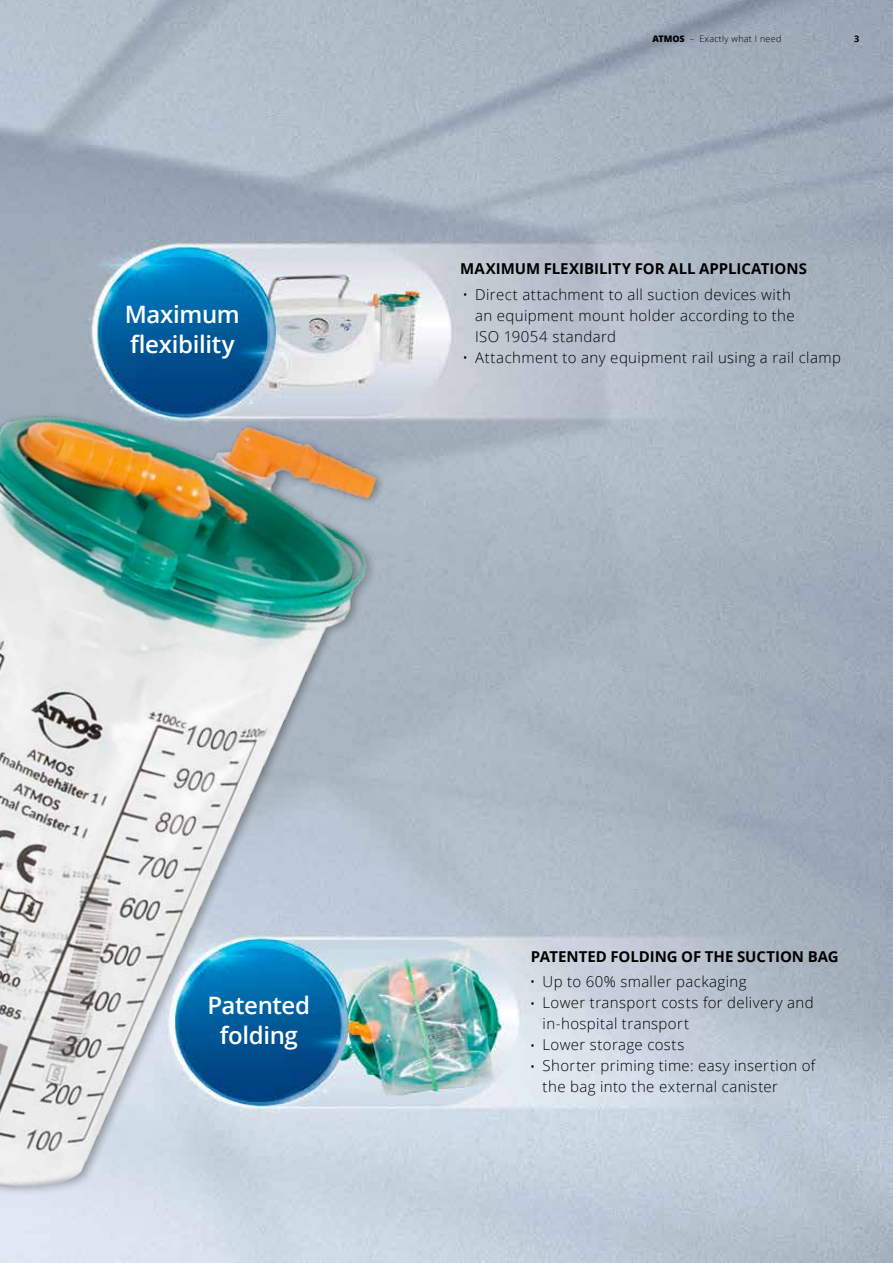
<style>
.page{position:relative;width:893px;height:1263px;background:#fff}
.page>*{position:absolute;margin:0;border:0;box-sizing:border-box;transform-origin:0 0}
.t1{font:600 24px/30px "Open Sans";letter-spacing:-.015em;color:#fff;text-align:center}
.t2{font:300 15px/21px "Open Sans";letter-spacing:.025em;color:#000}
.t3{font:700 15px "Open Sans";letter-spacing:-.005em;color:#000}
.t4{font:300 9px "Open Sans";letter-spacing:.03em;color:#000}
.t5{font:700 9px "Open Sans";color:#000}
.s1{font-weight:800}
</style>
<div class="page">
<img style="left:0;top:246px;width:516px;height:1017px">
<h1 class="t1" style="left:125px;top:299px;width:117px;text-align:left">Maximum flexibility</h1>
<p class="t4" style="left:652px;top:33px;width:130px"><span class="s1">ATMOS</span> – Exactly what I need</p>
<p class="t5" style="left:854px;top:33px;width:7px">3</p>
<p class="t3" style="left:460px;top:258px;width:348px">MAXIMUM FLEXIBILITY FOR ALL APPLICATIONS</p>
<p class="t2" style="left:475px;top:283px;width:367px">Direct attachment to all suction devices with<br>an equipment mount holder according to the<br>ISO 19054 standard<br>Attachment to any equipment rail using a rail clamp</p>
<p class="t2" style="left:462px;top:284px;width:7px">•</p>
<p class="t2" style="left:462px;top:346px;width:7px">•</p>
<h1 class="t1" style="left:208px;top:989px;width:104px">Patented folding</h1>
<p class="t3" style="left:531px;top:946px;width:309px">PATENTED FOLDING OF THE SUCTION BAG</p>
<p class="t2" style="left:543px;top:971px;width:274px">Up to 60% smaller packaging<br>Lower transport costs for delivery and in-hospital transport<br>Lower storage costs<br>Shorter priming time: easy insertion of the bag into the external canister</p>
<p class="t2" style="left:530px;top:970px;width:7px;line-height:21.9px">• •</p>
<p class="t2" style="left:530px;top:1035px;width:7px">•</p>
<p class="t2" style="left:530px;top:1055px;width:7px">•</p>
</div>
